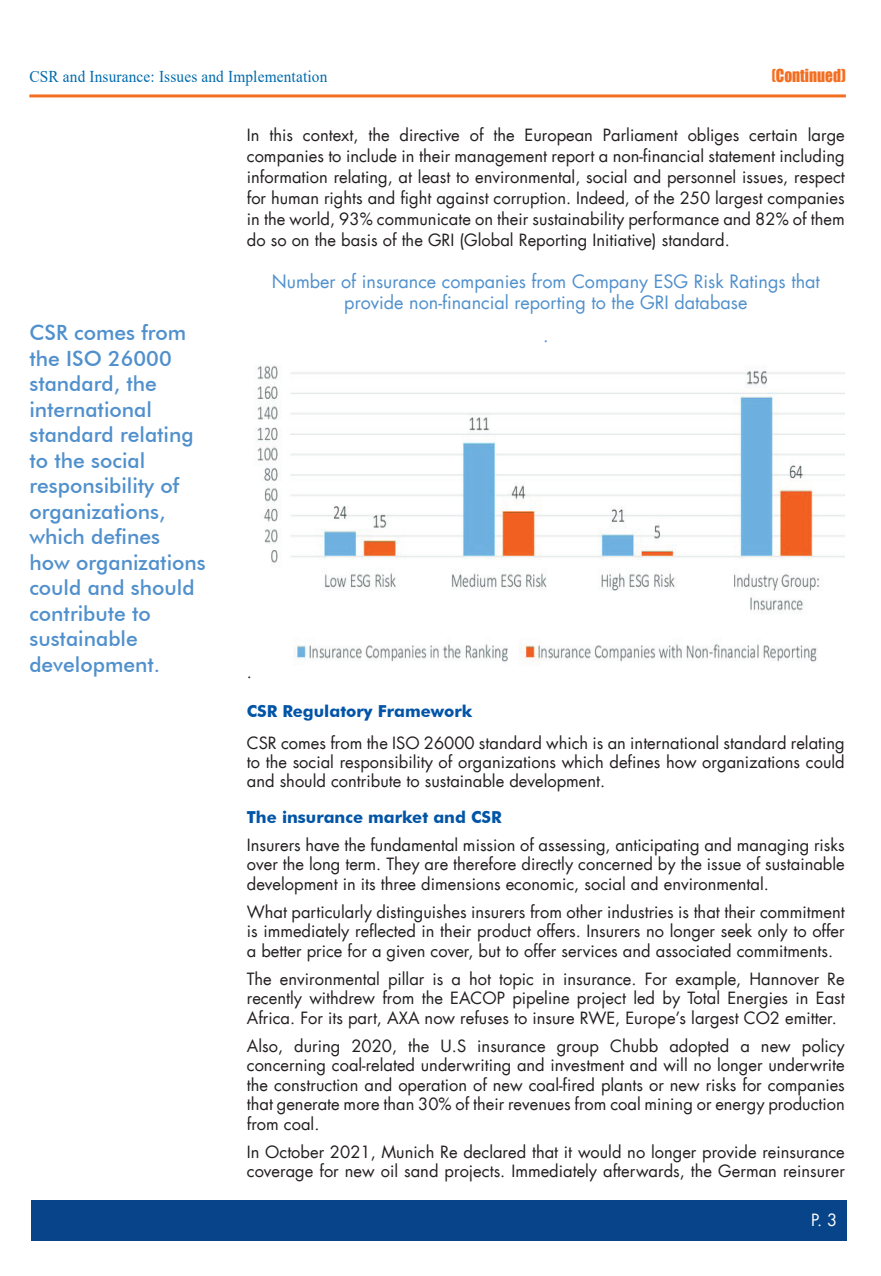
<style>
.page{position:relative;width:881px;height:1276px;background:#fff}
.page>*{position:absolute;margin:0;border:0;box-sizing:border-box;transform-origin:0 0}
.t1{font:500 21px/25.5px "Futura BT";color:#5090cc}
.t2{font:18px/20.7px "Futura LT";color:#5090cc;text-align:center}
.t3{font:16.5px/19.5px "Futura LT";color:#231f20;text-align:justify}
.t4{font:700 16.5px "Futura BT";color:#0154a6}
.t5{font:16.5px "Times New Roman";letter-spacing:.01em;color:#006bac;scale:.93 1}
.t6{font:16.5px "Impact";color:#f36e21;scale:.79 1}
.t7{font:16.5px "Futura LT";color:#fff}
</style>
<div class="page">
<div style="left:32px;top:1200px;width:814px;height:40px;background:#074489"></div>
<hr style="left:29px;top:94px;width:816px;height:3px;background:#f36e21">
<img style="left:256px;top:365px;width:588px;height:297px">
<p class="t5" style="left:29px;top:65px;width:322px">CSR and Insurance: Issues and Implementation</p>
<p class="t6" style="left:771px;top:63px;width:95px">(Continued)</p>
<p class="t1" style="left:29px;top:320px;width:178px">CSR comes from the ISO 26000 standard, the international standard relating to the social responsibility of organizations, which defines how organizations could and should contribute to sustainable development.</p>
<p class="t3" style="left:247px;top:125px;width:599px;line-height:21px">In this context, the directive of the European Parliament obliges certain large companies to include in their management report a non-financial statement including information relating, at least to environmental, social and personnel issues, respect for human rights and fight against corruption. Indeed, of the 250 largest companies in the world, 93% communicate on their sustainability performance and 82% of them do so on the basis of the GRI (Global Reporting Initiative) standard.</p>
<p class="t2" style="left:272px;top:271px;width:549px">Number of insurance companies from Company ESG Risk Ratings that provide non-financial reporting to the GRI database</p>
<p class="t2" style="left:543px;top:326px;width:7px">.</p>
<p class="t3" style="left:247px;top:662px;width:7px">.</p>
<p class="t4" style="left:247px;top:701px;width:227px">CSR Regulatory Framework</p>
<p class="t3" style="left:247px;top:733px;width:599px;line-height:19px">CSR comes from the ISO 26000 standard which is an international standard relating to the social responsibility of organizations which defines how organizations could and should contribute to sustainable development.</p>
<p class="t4" style="left:247px;top:807px;width:256px">The insurance market and CSR</p>
<p class="t3" style="left:247px;top:835px;width:599px">Insurers have the fundamental mission of assessing, anticipating and managing risks over the long term. They are therefore directly concerned by the issue of sustainable development in its three dimensions economic, social and environmental.</p>
<p class="t3" style="left:247px;top:902px;width:599px">What particularly distinguishes insurers from other industries is that their commitment is immediately reflected in their product offers. Insurers no longer seek only to offer a better price for a given cover, but to offer services and associated commitments.</p>
<p class="t3" style="left:247px;top:969px;width:599px">The environmental pillar is a hot topic in insurance. For example, Hannover Re recently withdrew from the EACOP pipeline project led by Total Energies in East Africa. For its part, AXA now refuses to insure RWE, Europe’s largest CO2 emitter.</p>
<p class="t3" style="left:247px;top:1036px;width:599px">Also, during 2020, the U.S insurance group Chubb adopted a new policy concerning coal-related underwriting and investment and will no longer underwrite the construction and operation of new coal-fired plants or new risks for companies that generate more than 30% of their revenues from coal mining or energy production from coal.</p>
<p class="t3" style="left:247px;top:1142px;width:599px">In October 2021, Munich Re declared that it would no longer provide reinsurance coverage for new oil sand projects. Immediately afterwards, the German reinsurer</p>
<p class="t7" style="left:810px;top:1209px;width:28px">P. 3</p>
</div>
